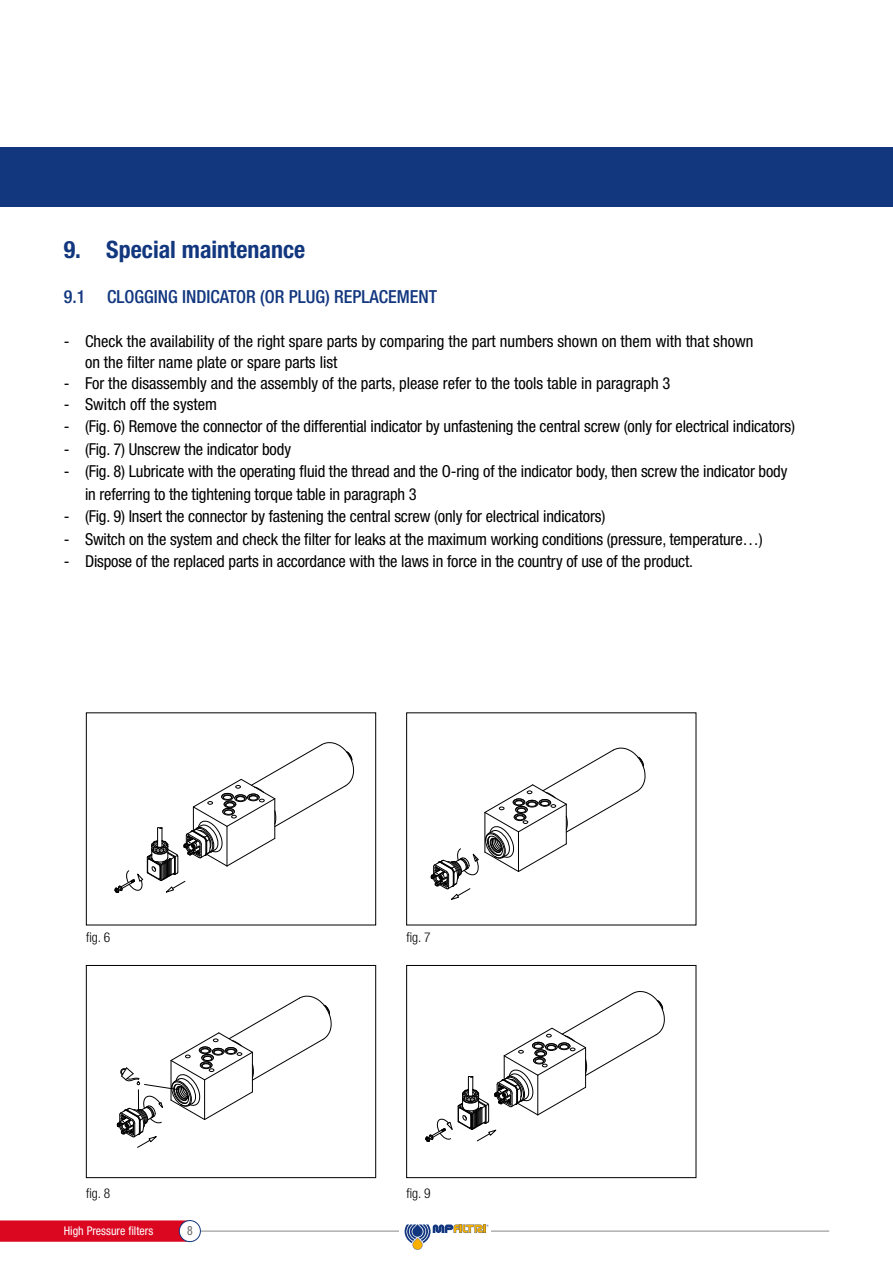
<style>
.page{position:relative;width:893px;height:1263px;background:#fff}
.page>*{position:absolute;margin:0;border:0;box-sizing:border-box;transform-origin:0 0}
.t1{font:700 condensed 24px "Helvetica Neue LT Std";color:#12377f}
.t2{font:500 condensed 18px "Helvetica Neue LT Std";color:#12377f}
.t3{font:condensed 16.5px/21px "Helvetica Neue LT Std";letter-spacing:-.01em;color:#000}
.t4{font:300 condensed 13.5px "Helvetica Neue LT Std";color:#000}
.t5{font:condensed 12.75px "Helvetica Neue LT Std";color:#636362;scale:.92 1}
.t6{font:condensed 12px "Helvetica Neue LT Std";color:#fff}
</style>
<div class="page">
<div style="left:86px;top:713px;width:290px;height:212px;border:1px solid #000"></div>
<div style="left:86px;top:965px;width:290px;height:213px;border:1px solid #000"></div>
<div style="left:406px;top:965px;width:290px;height:213px;border:1px solid #000"></div>
<hr style="left:200px;top:1231px;width:629px;height:1px;background:#878786">
<svg style="left:0;top:1220px;width:195px;height:22px;background:#db0e26"></svg>
<div style="left:179px;top:1220px;width:21px;height:21px;background:#fff;border-radius:50%"></div>
<div style="left:179px;top:1220px;width:21px;height:22px;border:1px solid #12377f;border-radius:50%"></div>
<div style="left:399px;top:1228px;width:92px;height:6px;background:#fff"></div>
<svg style="left:405px;top:1224px;width:83px;height:26px"></svg>
<div style="left:0;top:147px;width:893px;height:59px;background:#12377f"></div>
<svg style="left:114px;top:742px;width:240px;height:151px"></svg>
<svg style="left:117px;top:995px;width:215px;height:152px"></svg>
<svg style="left:431px;top:747px;width:215px;height:152px"></svg>
<svg style="left:458px;top:991px;width:207px;height:150px"></svg>
<svg style="left:425px;top:1118px;width:27px;height:24px"></svg>
<h1 class="t1" style="left:64px;top:235px;width:243px">9. Special maintenance</h1>
<p class="t2" style="left:64px;top:286px;width:375px">9.1 CLOGGING INDICATOR (OR PLUG) REPLACEMENT</p>
<p class="t3" style="left:85px;top:330px;width:670px;text-indent:-21px">- Check the availability of the right spare parts by comparing the part numbers shown on them with that shown on the filter name plate or spare parts list</p>
<p class="t3" style="left:64px;top:372px;width:608px">- For the disassembly and the assembly of the parts, please refer to the tools table in paragraph 3</p>
<p class="t3" style="left:64px;top:393px;width:155px">- Switch off the system</p>
<p class="t3" style="left:64px;top:416px;width:733px">- (Fig. 6) Remove the connector of the differential indicator by unfastening the central screw (only for electrical indicators)</p>
<p class="t3" style="left:64px;top:438px;width:229px">- (Fig. 7) Unscrew the indicator body</p>
<p class="t3" style="left:85px;top:460px;width:704px;line-height:22.5px;text-indent:-21px">- (Fig. 8) Lubricate with the operating fluid the thread and the O-ring of the indicator body, then screw the indicator body in referring to the tightening torque table in paragraph 3</p>
<p class="t3" style="left:64px;top:506px;width:543px">- (Fig. 9) Insert the connector by fastening the central screw (only for electrical indicators)</p>
<p class="t3" style="left:64px;top:528px;width:700px">- Switch on the system and check the filter for leaks at the maximum working conditions (pressure, temperature…)</p>
<p class="t3" style="left:64px;top:551px;width:631px">- Dispose of the replaced parts in accordance with the laws in force in the country of use of the product.</p>
<p class="t4" style="left:86px;top:929px;width:26px">fig. 6</p>
<p class="t4" style="left:406px;top:929px;width:26px">fig. 7</p>
<p class="t4" style="left:86px;top:1185px;width:26px">fig. 8</p>
<p class="t4" style="left:406px;top:1185px;width:26px">fig. 9</p>
<p class="t6" style="left:64px;top:1223px;width:91px">High Pressure filters</p>
<p class="t5" style="left:187px;top:1223px;width:8px">8</p>
</div>
